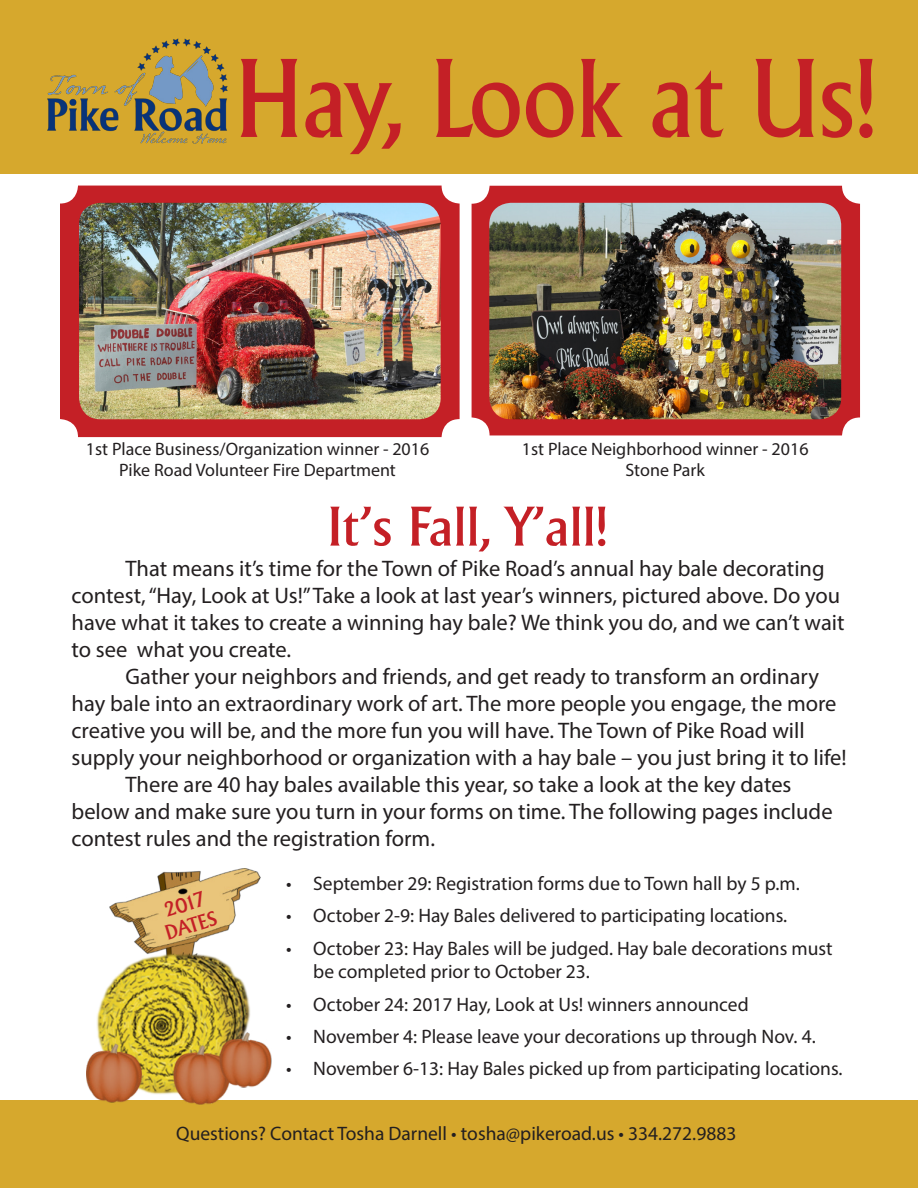
<style>
.page{position:relative;width:918px;height:1188px;background:#fff}
.page>*{position:absolute;margin:0;border:0;box-sizing:border-box;transform-origin:0 0}
.t1{font:500 108.3px "Adelon";color:#c42026;scale:.9 1}
.t2{font:500 54px "Adelon";color:#c42026}
.t3{font:22.5px/27px "Myriad Pro";color:#231f20}
.t4{font:500 20.4px/21.9px "Adelon";color:#c42026}
.t5{font:19.5px/23.4px "Myriad Pro";color:#231f20}
.t6{font:18px/21.6px "Myriad Pro";color:#231f20;text-align:center}
</style>
<div class="page">
<div style="left:472px;top:186px;width:388px;height:249px;background:#c42026;border-radius:18px"></div>
<div style="left:60px;top:186px;width:400px;height:251px;background:#c42026;border-radius:18px"></div>
<div style="left:0;top:0;width:918px;height:174px;background:#d6a82d"></div>
<div style="left:0;top:1101px;width:918px;height:87px;background:#d6a82d"></div>
<img style="left:47px;top:38px;width:181px;height:106px">
<img style="left:489px;top:203px;width:352px;height:216px">
<img style="left:79px;top:203px;width:362px;height:216px">
<img style="left:87px;top:868px;width:184px;height:237px">
<h1 class="t1" style="left:236px;top:35px;width:714px">Hay, Look at Us!</h1>
<p class="t6" style="left:86px;top:437px;width:345px">1st Place Business/Organization winner - 2016<br>Pike Road Volunteer Fire Department</p>
<p class="t6" style="left:522px;top:437px;width:288px">1st Place Neighborhood winner - 2016<br>Stone Park</p>
<h2 class="t2" style="left:328px;top:495px;width:282px">It’s Fall, Y’all!</h2>
<p class="t3" style="left:72px;top:555px;width:775px;text-indent:54px">That means it’s time for the Town of Pike Road’s annual hay bale decorating contest, “Hay, Look at Us!” Take a look at last year’s winners, pictured above. Do you have what it takes to create a winning hay bale? We think you do, and we can’t wait to see what you create.</p>
<p class="t3" style="left:126px;top:663px;width:695px">Gather your neighbors and friends, and get ready to transform an ordinary</p>
<p class="t3" style="left:72px;top:690px;width:767px">hay bale into an extraordinary work of art. The more people you engage, the more</p>
<p class="t3" style="left:72px;top:717px;width:735px">creative you will be, and the more fun you will have. The Town of Pike Road will</p>
<p class="t3" style="left:72px;top:744px;width:777px">supply your neighborhood or organization with a hay bale – you just bring it to life!</p>
<p class="t3" style="left:126px;top:771px;width:667px">There are 40 hay bales available this year, so take a look at the key dates</p>
<p class="t3" style="left:72px;top:798px;width:763px">below and make sure you turn in your forms on time. The following pages include</p>
<p class="t3" style="left:72px;top:825px;width:365px">contest rules and the registration form.</p>
<p class="t5" style="left:286px;top:871px;width:515px">• September 29: Registration forms due to Town hall by 5 p.m.</p>
<p class="t5" style="left:286px;top:904px;width:503px">• October 2-9: Hay Bales delivered to participating locations.</p>
<p class="t5" style="left:313px;top:936px;width:521px;text-indent:-27px">• October 23: Hay Bales will be judged. Hay bale decorations must be completed prior to October 23.</p>
<p class="t5" style="left:286px;top:992px;width:464px">• October 24: 2017 Hay, Look at Us! winners announced</p>
<p class="t5" style="left:286px;top:1024px;width:531px">• November 4: Please leave your decorations up through Nov. 4.</p>
<p class="t5" style="left:286px;top:1057px;width:558px">• November 6-13: Hay Bales picked up from participating locations.</p>
<p class="t4" style="left:156px;top:902px;width:55px;rotate:-17deg">2017<br>DATES</p>
<p class="t5" style="left:176px;top:1122px;width:562px">Questions? Contact Tosha Darnell • tosha@pikeroad.us • 334.272.9883</p>
</div>
